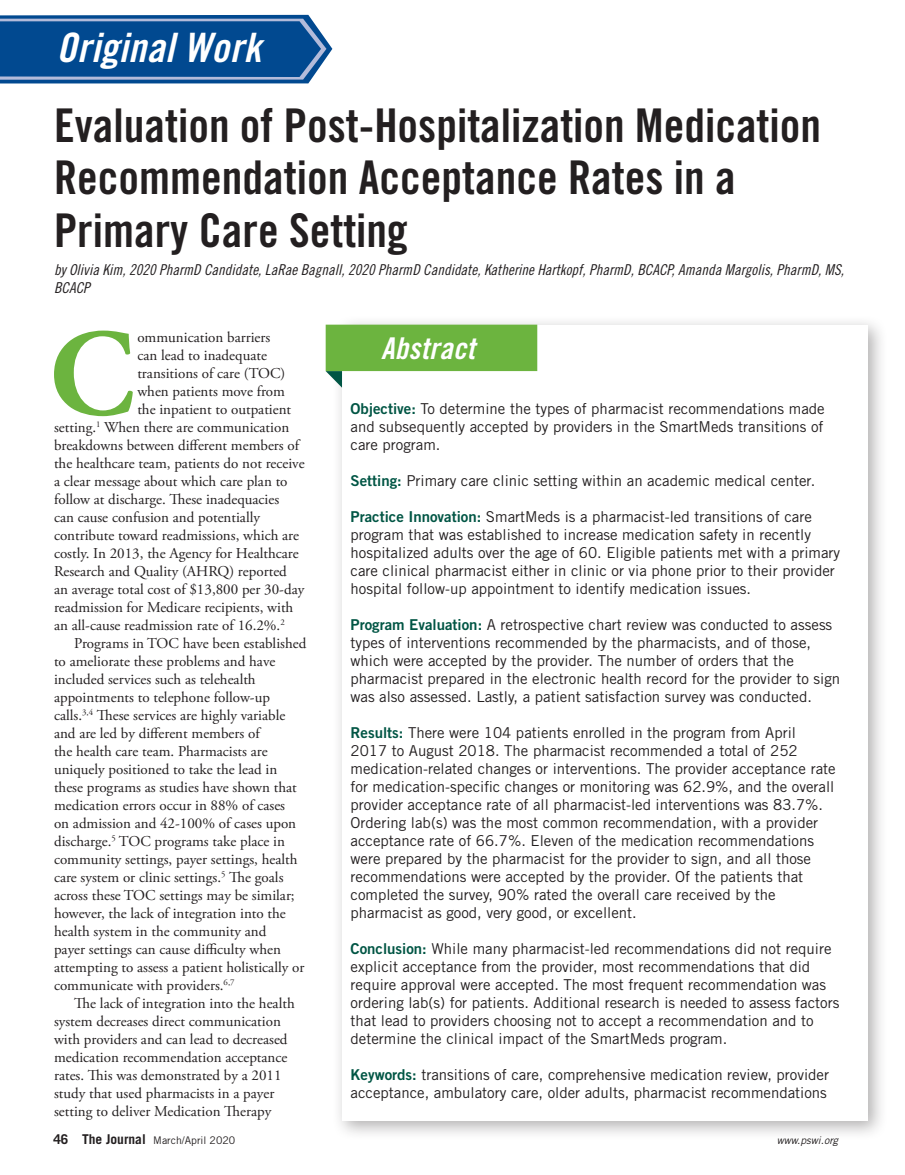
<style>
.page{position:relative;width:905px;height:1175px;background:#fff}
.page>*{position:absolute;margin:0;border:0;box-sizing:border-box;transform-origin:0 0}
.DropCap{font:700 123.6px "Adobe Garamond Pro";color:#6cb43f}
.Header-Main{font:46.5px/52.5px "Trade Gothic LT Std Bd Cn 20";color:#231f20}
.t1{font:40.5px "Trade Gothic LT Std Bd Cn 20 Obl";letter-spacing:.01em;color:#fff}
.t2{font:30px "Trade Gothic LT Std Bd Cn 20 Obl";letter-spacing:.01em;color:#fff}
.Body_10_12{font:15px/18px "Trade Gothic LT Std";color:#231f20}
.Body_10_12-2{font:15px/18px "Adobe Garamond Pro";color:#231f20}
.DropCap-2{font:15px "Adobe Garamond Pro";color:#231f20}
.Header_-_Author{font:15px/18px "Trade Gothic LT Std Cn 18 Obl";color:#231f20}
.t3{font:10.5px "Trade Gothic LT Std";color:#231f20}
.t4{font:italic 10.5px "Trade Gothic LT Std";color:#231f20}
.s1{font-family:"Trade Gothic LT Std Bd 2";color:#054}
.s2{font-weight:700;font-size:13.5px}
</style>
<div class="page">
<svg style="left:0;top:15px;width:332px;height:68px;background:#1a599a"></svg>
<div style="left:332px;top:315px;width:556px;height:826px;background:#231f20;opacity:.35"></div>
<div style="left:342px;top:325px;width:526px;height:795px;background:#fff"></div>
<svg style="left:326px;top:325px;width:211px;height:63px"></svg>
<p class="t1" style="left:56px;top:23px;width:206px">Original Work</p>
<p class="Header-Main" style="left:54px;top:98px;width:768px">Evaluation of Post-Hospitalization Medication<br>Recommendation Acceptance Rates in a<br>Primary Care Setting</p>
<p class="Header_-_Author" style="left:54px;top:261px;width:791px">by Olivia Kim, 2020 PharmD Candidate, LaRae Bagnall, 2020 PharmD Candidate, Katherine Hartkopf, PharmD, BCACP, Amanda Margolis, PharmD, MS,<br>BCACP</p>
<p class="DropCap" style="left:49px;top:303px;width:87px">C</p>
<p class="DropCap-2" style="left:137px;top:328px;width:134px">ommunication barriers</p>
<p class="DropCap-2" style="left:137px;top:346px;width:131px">can lead to inadequate</p>
<p class="DropCap-2" style="left:137px;top:364px;width:149px">transitions of care (TOC)</p>
<p class="DropCap-2" style="left:137px;top:382px;width:149px">when patients move from</p>
<p class="DropCap-2" style="left:137px;top:400px;width:155px">the inpatient to outpatient</p>
<p class="DropCap-2" style="left:54px;top:418px;width:237px">setting.<sup>1</sup> When there are communication</p>
<p class="DropCap-2" style="left:54px;top:436px;width:247px">breakdowns between different members of</p>
<p class="DropCap-2" style="left:54px;top:454px;width:252px">the healthcare team, patients do not receive</p>
<p class="DropCap-2" style="left:54px;top:472px;width:235px">a clear message about which care plan to</p>
<p class="DropCap-2" style="left:54px;top:490px;width:227px">follow at discharge. These inadequacies</p>
<p class="DropCap-2" style="left:54px;top:508px;width:207px">can cause confusion and potentially</p>
<p class="DropCap-2" style="left:54px;top:526px;width:246px">contribute toward readmissions, which are</p>
<p class="DropCap-2" style="left:54px;top:544px;width:246px">costly. In 2013, the Agency for Healthcare</p>
<p class="DropCap-2" style="left:54px;top:562px;width:234px">Research and Quality (AHRQ) reported</p>
<p class="DropCap-2" style="left:54px;top:580px;width:252px">an average total cost of $13,800 per 30-day</p>
<p class="DropCap-2" style="left:54px;top:598px;width:241px">readmission for Medicare recipients, with</p>
<p class="DropCap-2" style="left:54px;top:616px;width:232px">an all-cause readmission rate of 16.2%.<sup>2</sup></p>
<p class="Body_10_12-2" style="left:54px;top:635px;width:254px;text-indent:20px">Programs in TOC have been established to ameliorate these problems and have included services such as telehealth appointments to telephone follow-up calls.<sup>3,4</sup> These services are highly variable and are led by different members of<br>the health care team. Pharmacists are uniquely positioned to take the lead in these programs as studies have shown that medication errors occur in 88% of cases<br>on admission and 42-100% of cases upon discharge.<sup>5</sup> TOC programs take place in community settings, payer settings, health care system or clinic settings.<sup>5</sup> The goals across these TOC settings may be similar; however, the lack of integration into the health system in the community and<br>payer settings can cause difficulty when attempting to assess a patient holistically or communicate with providers.<sup>6,7</sup></p>
<p class="Body_10_12-2" style="left:54px;top:995px;width:242px;text-indent:20px">The lack of integration into the health system decreases direct communication with providers and can lead to decreased medication recommendation acceptance rates. This was demonstrated by a 2011 study that used pharmacists in a payer setting to deliver Medication Therapy</p>
<p class="t2" style="left:381px;top:330px;width:95px">Abstract</p>
<p class="Body_10_12" style="left:350px;top:399px;width:475px;text-align:justify"><span class="s1">Objective:</span> To determine the types of pharmacist recommendations made and subsequently accepted by providers in the SmartMeds transitions of care program.</p>
<p class="Body_10_12" style="left:350px;top:471px;width:466px"><span class="s1">Setting:</span> Primary care clinic setting within an academic medical center.</p>
<p class="Body_10_12" style="left:350px;top:507px;width:491px"><span class="s1">Practice Innovation:</span> SmartMeds is a pharmacist-led transitions of care program that was established to increase medication safety in recently hospitalized adults over the age of 60. Eligible patients met with a primary care clinical pharmacist either in clinic or via phone prior to their provider hospital follow-up appointment to identify medication issues.</p>
<p class="Body_10_12" style="left:350px;top:615px;width:491px"><span class="s1">Program Evaluation:</span> A retrospective chart review was conducted to assess types of interventions recommended by the pharmacists, and of those, which were accepted by the provider. The number of orders that the pharmacist prepared in the electronic health record for the provider to sign was also assessed. Lastly, a patient satisfaction survey was conducted.</p>
<p class="Body_10_12" style="left:350px;top:723px;width:486px"><span class="s1">Results:</span> There were 104 patients enrolled in the program from April 2017 to August 2018. The pharmacist recommended a total of 252 medication-related changes or interventions. The provider acceptance rate for medication-specific changes or monitoring was 62.9%, and the overall provider acceptance rate of all pharmacist-led interventions was 83.7%.<br>Ordering lab(s) was the most common recommendation, with a provider acceptance rate of 66.7%. Eleven of the medication recommendations were prepared by the pharmacist for the provider to sign, and all those recommendations were accepted by the provider. Of the patients that completed the survey, 90% rated the overall care received by the pharmacist as good, very good, or excellent.</p>
<p class="Body_10_12" style="left:350px;top:939px;width:490px"><span class="s1">Conclusion:</span> While many pharmacist-led recommendations did not require explicit acceptance from the provider, most recommendations that did require approval were accepted. The most frequent recommendation was ordering lab(s) for patients. Additional research is needed to assess factors that lead to providers choosing not to accept a recommendation and to determine the clinical impact of the SmartMeds program.</p>
<p class="Body_10_12" style="left:350px;top:1065px;width:480px"><span class="s1">Keywords:</span> transitions of care, comprehensive medication review, provider acceptance, ambulatory care, older adults, pharmacist recommendations</p>
<p class="t3" style="left:53px;top:1134px;width:183px"><span class="s2">46 The Journal</span> March/April 2020</p>
<p class="t4" style="left:776px;top:1134px;width:63px">www.pswi.org</p>
</div>
